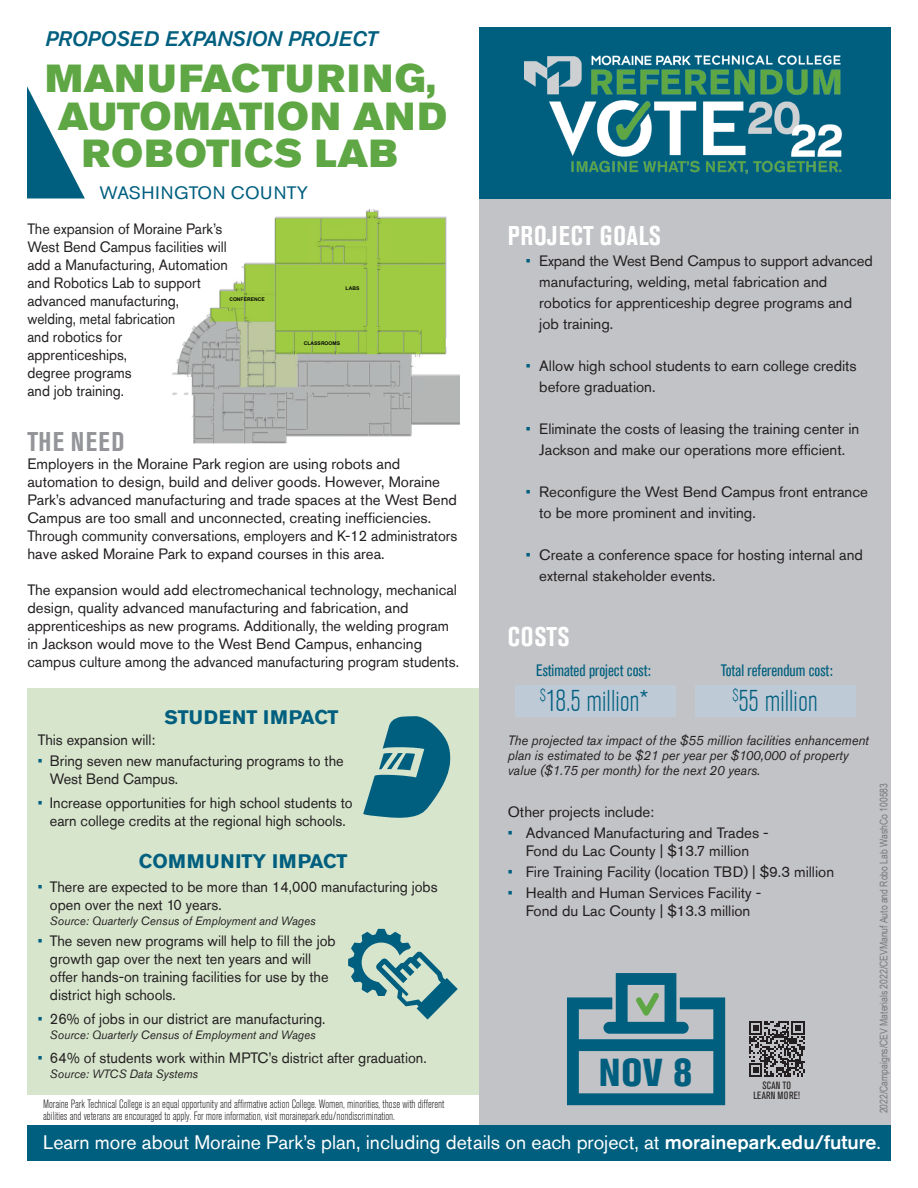
<style>
.page{position:relative;width:918px;height:1188px;background:#fff}
.page>*{position:absolute;margin:0;border:0;box-sizing:border-box;transform-origin:0 0}
.t1{font:39px/37.5px "Akzidenz Grotesk Std Super";letter-spacing:.03em;color:#5ea744;text-align:center}
.t2{font:800 condensed 38.85px "Akzidenz Grotesk Std";color:#005f7f}
.t3{font:300 condensed 30px "Akzidenz Grotesk Std";color:#005f7f}
.t4{font:700 condensed 27px "Akzidenz Grotesk Std";letter-spacing:.02em;color:#fff}
.t5{font:700 condensed 27px "Akzidenz Grotesk Std";letter-spacing:.055em;color:#939598}
.t6{font:italic 500 21px "Akzidenz Grotesk Std";color:#005f7f}
.t7{font:19.5px "Akzidenz Grotesk Std";color:#fff}
.t8{font:700 19.5px "Akzidenz Grotesk Std";color:#005f7f}
.t9{font:18px "Akzidenz Grotesk Std";letter-spacing:.035em;color:#005f7f}
.t10{font:condensed 16.5px "Akzidenz Grotesk Std";color:#005f7f}
.t11{font:15px/18px "Akzidenz Grotesk Std";color:#231f20}
.t12{font:15px/18px "Akzidenz Grotesk Std";color:#231f20;scale:.96 1}
.t13{font:15px/18px "Akzidenz Grotesk Std";color:#231f20;text-align:justify;scale:.95 1}
.t14{font:italic 13.5px/15px "Akzidenz Grotesk Std";color:#231f20;scale:.95 1}
.t15{font:300 condensed 12px/12px "Akzidenz Grotesk Std";color:#231f20}
.t16{font:italic 12px "Akzidenz Grotesk Std";color:#231f20;scale:.96 1}
.t17{font:10.5px "Arial Narrow";color:#76787b}
.t18{font:condensed 10.5px/10.5px "Akzidenz Grotesk Std";letter-spacing:.02em;color:#231f20;text-align:center}
.t19{font:700 5.1px "Arial";color:#040503}
.s1{color:#005f7f}
.s2{font-weight:500}
</style>
<div class="page">
<div style="left:27px;top:689px;width:453px;height:406px;background:#d7e5cd"></div>
<div style="left:480px;top:198px;width:411px;height:939px;background:#c2c3c6"></div>
<div style="left:515px;top:686px;width:161px;height:31px;background:#bfcad7"></div>
<div style="left:695px;top:686px;width:161px;height:31px;background:#bfcad7"></div>
<img style="left:172px;top:209px;width:288px;height:235px">
<svg style="left:27px;top:86px;width:58px;height:112px"></svg>
<svg style="left:363px;top:716px;width:88px;height:102px"></svg>
<svg style="left:348px;top:929px;width:110px;height:91px"></svg>
<div style="left:480px;top:27px;width:411px;height:171px;background:#005f7f"></div>
<img style="left:524px;top:55px;width:318px;height:119px">
<svg style="left:567px;top:973px;width:158px;height:132px"></svg>
<svg style="left:749px;top:1021px;width:56px;height:56px"></svg>
<div style="left:27px;top:1125px;width:864px;height:36px;background:#005f7f"></div>
<h1 class="t6" style="left:45px;top:26px;width:334px">PROPOSED EXPANSION PROJECT</h1>
<p class="t1" style="left:45px;top:60px;width:403px">MANUFACTURING,<br>AUTOMATION AND<br>ROBOTICS LAB</p>
<p class="t9" style="left:99px;top:182px;width:210px">WASHINGTON COUNTY</p>
<p class="t13" style="left:27px;top:219px;width:207px">The expansion of Moraine Park’s</p>
<p class="t13" style="left:27px;top:237px;width:212px">West Bend Campus facilities will add a Manufacturing, Automation and Robotics Lab to support</p>
<p class="t19" style="left:229px;top:296px;width:37px">CONFERENCE</p>
<p class="t19" style="left:346px;top:285px;width:15px">LABS</p>
<p class="t13" style="left:27px;top:291px;width:161px;text-align:left">advanced manufacturing, welding, metal fabrication and robotics for apprenticeships,<br>degree programs<br>and job training.</p>
<h2 class="t5" style="left:27px;top:426px;width:98px">THE NEED</h2>
<p class="t19" style="left:304px;top:339px;width:38px">CLASSROOMS</p>
<p class="t11" style="left:27px;top:454px;width:431px">Employers in the Moraine Park region are using robots and automation to design, build and deliver goods. However, Moraine<br>Park’s advanced manufacturing and trade spaces at the West Bend</p>
<p class="t11" style="left:27px;top:508px;width:405px">Campus are too small and unconnected, creating inefficiencies.</p>
<p class="t12" style="left:27px;top:526px;width:449px">Through community conversations, employers and K-12 administrators have asked Moraine Park to expand courses in this area.</p>
<p class="t11" style="left:27px;top:580px;width:433px">The expansion would add electromechanical technology, mechanical design, quality advanced manufacturing and fabrication, and apprenticeships as new programs. Additionally, the welding program in Jackson would move to the West Bend Campus, enhancing campus culture among the advanced manufacturing program students.</p>
<h3 class="t8" style="left:164px;top:706px;width:176px">STUDENT IMPACT</h3>
<p class="t12" style="left:38px;top:730px;width:124px">This expansion will:</p>
<p class="t12" style="left:50px;top:751px;width:307px;text-indent:-12px"><span class="s1">•</span> Bring seven new manufacturing programs to the<br>West Bend Campus.</p>
<p class="t12" style="left:38px;top:793px;width:329px;text-align:center"><span class="s1">•</span> Increase opportunities for high school students to earn college credits at the regional high schools.</p>
<h3 class="t8" style="left:139px;top:850px;width:210px">COMMUNITY IMPACT</h3>
<p class="t12" style="left:50px;top:877px;width:405px;text-indent:-12px"><span class="s1">•</span> There are expected to be more than 14,000 manufacturing jobs open over the next 10 years.</p>
<p class="t16" style="left:50px;top:913px;width:278px">Source: Quarterly Census of Employment and Wages</p>
<p class="t12" style="left:50px;top:931px;width:299px;text-indent:-12px"><span class="s1">•</span> The seven new programs will help to fill the job growth gap over the next ten years and will offer hands-on training facilities for use by the district high schools.</p>
<p class="t12" style="left:38px;top:1009px;width:301px"><span class="s1">•</span> 26% of jobs in our district are manufacturing.</p>
<p class="t16" style="left:50px;top:1027px;width:278px">Source: Quarterly Census of Employment and Wages</p>
<p class="t12" style="left:38px;top:1048px;width:406px"><span class="s1">•</span> 64% of students work within MPTC’s district after graduation.</p>
<p class="t16" style="left:50px;top:1066px;width:156px">Source: WTCS Data Systems</p>
<p class="t15" style="left:43px;top:1098px;width:403px">Moraine Park Technical College is an equal opportunity and affirmative action College. Women, minorities, those with different abilities and veterans are encouraged to apply. For more information, visit morainepark.edu/nondiscrimination.</p>
<h2 class="t4" style="left:508px;top:220px;width:155px">PROJECT GOALS</h2>
<p class="t11" style="left:539px;top:250px;width:335px;line-height:21px;text-indent:-13px"><span class="s1">•</span> Expand the West Bend Campus to support advanced manufacturing, welding, metal fabrication and robotics for apprenticeship degree programs and job training.</p>
<p class="t11" style="left:539px;top:355px;width:319px;line-height:21px;text-indent:-14px"><span class="s1">•</span> Allow high school students to earn college credits before graduation.</p>
<p class="t11" style="left:526px;top:420px;width:335px"><span class="s1">•</span> Eliminate the costs of leasing the training center in</p>
<p class="t11" style="left:539px;top:441px;width:308px">Jackson and make our operations more efficient.</p>
<p class="t11" style="left:539px;top:481px;width:330px;line-height:21px;text-indent:-13px"><span class="s1">•</span> Reconfigure the West Bend Campus front entrance to be more prominent and inviting.</p>
<p class="t11" style="left:539px;top:544px;width:325px;line-height:21px;text-indent:-14px"><span class="s1">•</span> Create a conference space for hosting internal and external stakeholder events.</p>
<h2 class="t4" style="left:508px;top:622px;width:63px">COSTS</h2>
<p class="t10" style="left:536px;top:661px;width:116px">Estimated project cost:</p>
<p class="t10" style="left:721px;top:661px;width:113px">Total referendum cost:</p>
<h2 class="t3" style="left:540px;top:685px;width:110px"><sup>$</sup>18.5 million*</h2>
<h2 class="t3" style="left:732px;top:685px;width:87px"><sup>$</sup>55 million</h2>
<p class="t14" style="left:508px;top:733px;width:381px">The projected tax impact of the $55 million facilities enhancement plan is estimated to be $21 per year per $100,000 of property value ($1.75 per month) for the next 20 years.</p>
<p class="t11" style="left:508px;top:803px;width:148px">Other projects include:</p>
<p class="t11" style="left:508px;top:824px;width:263px;text-align:center"><span class="s1">•</span> Advanced Manufacturing and Trades -<br>Fond du Lac County | $13.7 million</p>
<p class="t11" style="left:508px;top:863px;width:328px"><span class="s1">•</span> Fire Training Facility (location TBD) | $9.3 million</p>
<p class="t11" style="left:508px;top:884px;width:255px;text-align:center"><span class="s1">•</span> Health and Human Services Facility -<br>Fond du Lac County | $13.3 million</p>
<p class="t2" style="left:599px;top:1050px;width:95px">NOV 8</p>
<p class="t18" style="left:753px;top:1080px;width:48px">SCAN TO<br>LEARN MORE!</p>
<p class="t17" style="left:876px;top:1113px;width:332px;rotate:-90deg">2022/Campaigns/CEV Materials 2022/CEVManuf Auto and Robo Lab WashCo 100583</p>
<p class="t7" style="left:43px;top:1130px;width:839px">Learn more about Moraine Park’s plan, including details on each project, at <span class="s2">morainepark.edu/future</span>.</p>
</div>
